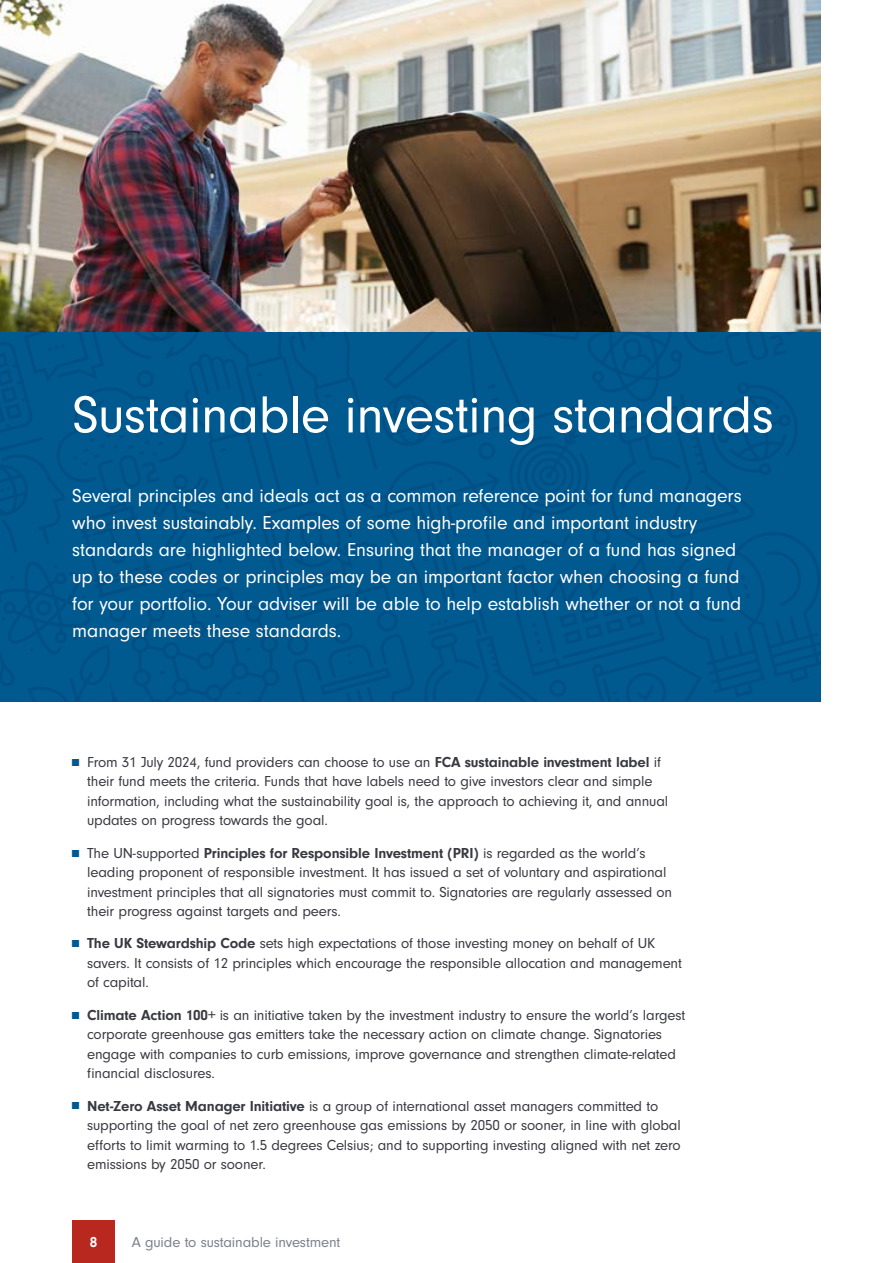
<style>
.page{position:relative;width:893px;height:1263px;background:#fff}
.page>*{position:absolute;margin:0;border:0;box-sizing:border-box;transform-origin:0 0}
.t1{font:54px "Neuzeit Gro";letter-spacing:-.01em;color:#fff}
.t2{font:19.5px/27px "Neuzeit Gro";letter-spacing:-.005em;color:#fff}
.t3{font:15px/19.5px "Neuzeit Gro";letter-spacing:-.01em;color:#383941}
.t4{font:15px "Neuzeit Gro";letter-spacing:-.01em;color:#7b7f8c}
.t5{font:700 15px "Neuzeit Gro";color:#fff}
.s1{font-weight:300;font-size:10.5px;color:#00598f}
.s2{font-weight:700}
</style>
<div class="page">
<img style="left:0;top:0;width:821px;height:332px">
<hr style="left:892px;top:674px;width:1px;height:589px;background:#f7f6f5">
<svg style="left:633px;top:332px;width:188px;height:197px;background:#00578d"></svg>
<svg style="left:0;top:332px;width:633px;height:197px;background:#00578d"></svg>
<svg style="left:0;top:529px;width:821px;height:173px;background:#00578d"></svg>
<div style="left:72px;top:1220px;width:43px;height:43px;background:#b8281f"></div>
<h1 class="t1" style="left:72px;top:385px;width:703px">Sustainable investing standards</h1>
<p class="t2" style="left:72px;top:482px;width:671px">Several principles and ideals act as a common reference point for fund managers who invest sustainably. Examples of some high-profile and important industry standards are highlighted below. Ensuring that the manager of a fund has signed up to these codes or principles may be an important factor when choosing a fund for your portfolio. Your adviser will be able to help establish whether or not a fund manager meets these standards.</p>
<p class="t3" style="left:87px;top:752px;width:583px;text-indent:-15px"><span class="s1">■</span> From 31 July 2024, fund providers can choose to use an <span class="s2">FCA sustainable investment label</span> if their fund meets the criteria. Funds that have labels need to give investors clear and simple information, including what the sustainability goal is, the approach to achieving it, and annual updates on progress towards the goal.</p>
<p class="t3" style="left:87px;top:843px;width:587px;text-indent:-15px"><span class="s1">■</span> The UN-supported <span class="s2">Principles for Responsible Investment (PRI)</span> is regarded as the world’s leading proponent of responsible investment. It has issued a set of voluntary and aspirational investment principles that all signatories must commit to. Signatories are regularly assessed on their progress against targets and peers.</p>
<p class="t3" style="left:87px;top:934px;width:596px;text-indent:-15px"><span class="s1">■</span> <span class="s2">The UK Stewardship Code</span> sets high expectations of those investing money on behalf of UK savers. It consists of 12 principles which encourage the responsible allocation and management of capital.</p>
<p class="t3" style="left:87px;top:1005px;width:600px;text-indent:-15px"><span class="s1">■</span> <span class="s2">Climate Action 100+</span> is an initiative taken by the investment industry to ensure the world’s largest corporate greenhouse gas emitters take the necessary action on climate change. Signatories engage with companies to curb emissions, improve governance and strengthen climate-related financial disclosures.</p>
<p class="t3" style="left:87px;top:1096px;width:595px;text-indent:-15px"><span class="s1">■</span> <span class="s2">Net-Zero Asset Manager Initiative</span> is a group of international asset managers committed to supporting the goal of net zero greenhouse gas emissions by 2050 or sooner, in line with global efforts to limit warming to 1.5 degrees Celsius; and to supporting investing aligned with net zero emissions by 2050 or sooner.</p>
<p class="t5" style="left:90px;top:1233px;width:9px">8</p>
<p class="t4" style="left:132px;top:1234px;width:210px">A guide to sustainable investment</p>
</div>
